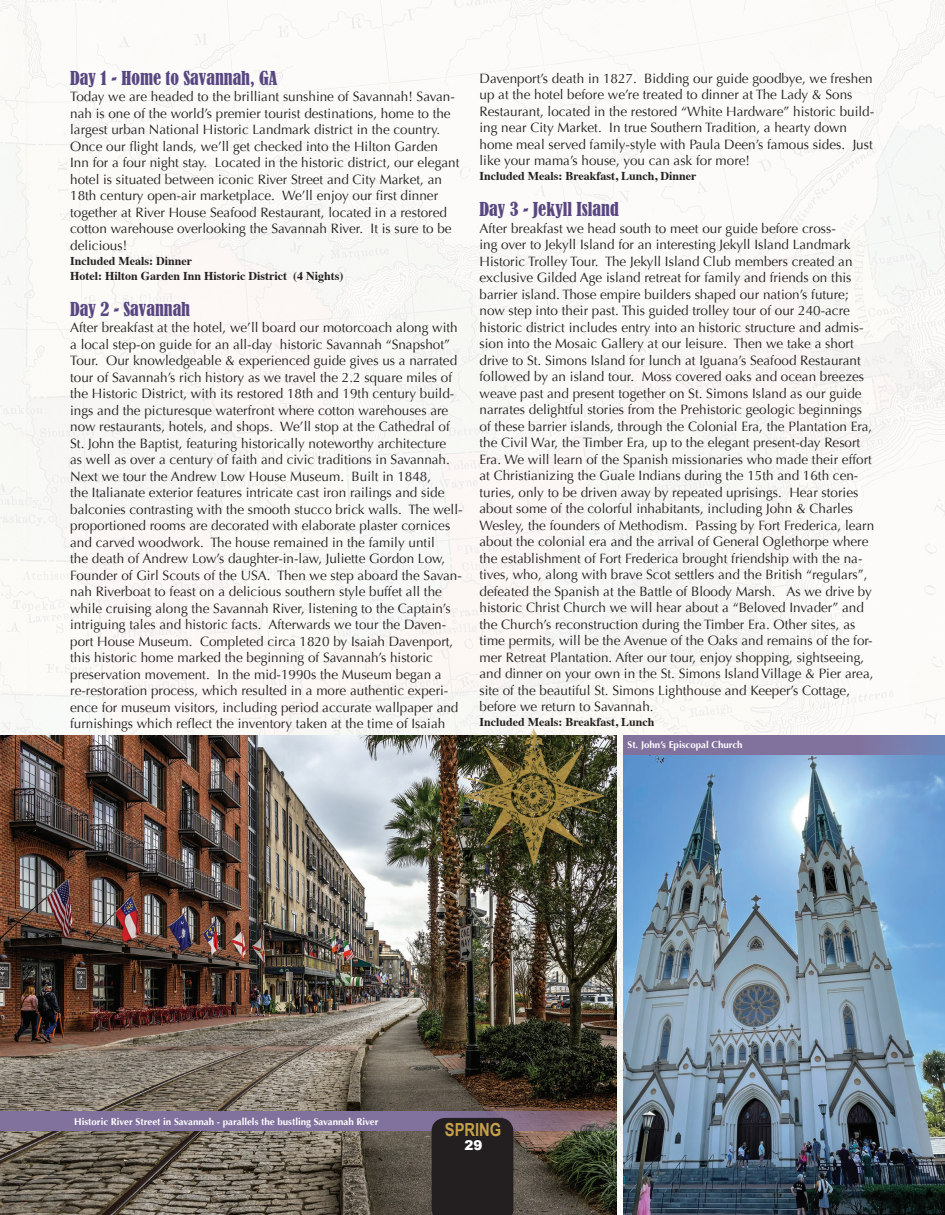
<style>
.page{position:relative;width:945px;height:1215px;background:#fff}
.page>*{position:absolute;margin:0;border:0;box-sizing:border-box;transform-origin:0 0}
.t1{font:condensed 18px "Bernard";color:#594781}
.t2{font:700 18px "Arial Narrow";color:#c6a04a}
.t3{font:13.5px/16.5px "Optima";color:#231f20}
.t4{font:900 13.5px "Arial";color:#fff}
.t5{font:700 12px "Times";color:#231f20}
.t6{font:700 9.75px "Optima";color:#fff}
</style>
<div class="page">
<img style="left:0;top:0;width:945px;height:1215px">
<img style="left:0;top:735px;width:616px;height:480px">
<img style="left:450px;top:723px;width:169px;height:157px">
<svg style="left:0;top:1112px;width:616px;height:19px;fill:#81719d"></svg>
<img style="left:624px;top:754px;width:321px;height:461px">
<div style="left:432px;top:1118px;width:81px;height:97px;background:#231f20"></div>
<div style="left:624px;top:735px;width:321px;height:19px;background:linear-gradient(to right,#856c97,#797cab)"></div>
<p class="t1" style="left:70px;top:67px;width:209px">Day 1 - Home to Savannah, GA</p>
<p class="t3" style="left:70px;top:89px;width:391px">Today we are headed to the brilliant sunshine of Savannah! Savan&shy;nah is one of the world’s premier tourist destinations, home to the largest urban National Historic Landmark district in the country.<br>Once our flight lands, we’ll get checked into the Hilton Garden Inn for a four night stay. Located in the historic district, our elegant hotel is situated between iconic River Street and City Market, an 18th century open-air marketplace. We’ll enjoy our first dinner together at River House Seafood Restaurant, located in a restored cotton warehouse overlooking the Savannah River. It is sure to be delicious!</p>
<p class="t5" style="left:70px;top:249px;width:124px">Included Meals: Dinner</p>
<p class="t5" style="left:70px;top:264px;width:275px">Hotel: Hilton Garden Inn Historic District (4 Nights)</p>
<p class="t1" style="left:70px;top:298px;width:121px">Day 2 - Savannah</p>
<p class="t3" style="left:70px;top:320px;width:394px">After breakfast at the hotel, we’ll board our motorcoach along with a local step-on guide for an all-day historic Savannah “Snapshot” Tour. Our knowledgeable &amp; experienced guide gives us a narrated tour of Savannah’s rich history as we travel the 2.2 square miles of the Historic District, with its restored 18th and 19th century build&shy;ings and the picturesque waterfront where cotton warehouses are now restaurants, hotels, and shops. We’ll stop at the Cathedral of St. John the Baptist, featuring historically noteworthy architecture<br>as well as over a century of faith and civic traditions in Savannah.<br>Next we tour the Andrew Low House Museum. Built in 1848,<br>the Italianate exterior features intricate cast iron railings and side balconies contrasting with the smooth stucco brick walls. The well&shy;proportioned rooms are decorated with elaborate plaster cornices and carved woodwork. The house remained in the family until<br>the death of Andrew Low’s daughter-in-law, Juliette Gordon Low, Founder of Girl Scouts of the USA. Then we step aboard the Savan&shy;nah Riverboat to feast on a delicious southern style buffet all the while cruising along the Savannah River, listening to the Captain’s intriguing tales and historic facts. Afterwards we tour the Daven&shy;port House Museum. Completed circa 1820 by Isaiah Davenport, this historic home marked the beginning of Savannah’s historic preservation movement. In the mid-1990s the Museum began a re-restoration process, which resulted in a more authentic experi&shy;ence for museum visitors, including period accurate wallpaper and furnishings which reflect the inventory taken at the time of Isaiah</p>
<p class="t3" style="left:480px;top:70px;width:396px">Davenport’s death in 1827. Bidding our guide goodbye, we freshen up at the hotel before we’re treated to dinner at The Lady &amp; Sons Restaurant, located in the restored “White Hardware” historic build&shy;ing near City Market. In true Southern Tradition, a hearty down home meal served family-style with Paula Deen’s famous sides. Just like your mama’s house, you can ask for more!</p>
<p class="t5" style="left:480px;top:165px;width:219px">Included Meals: Breakfast, Lunch, Dinner</p>
<p class="t1" style="left:480px;top:199px;width:141px">Day 3 - Jekyll Island</p>
<p class="t3" style="left:480px;top:220px;width:396px">After breakfast we head south to meet our guide before cross-<br>ing over to Jekyll Island for an interesting Jekyll Island Landmark Historic Trolley Tour. The Jekyll Island Club members created an exclusive Gilded Age island retreat for family and friends on this barrier island. Those empire builders shaped our nation’s future; now step into their past. This guided trolley tour of our 240-acre historic district includes entry into an historic structure and admis&shy;sion into the Mosaic Gallery at our leisure. Then we take a short drive to St. Simons Island for lunch at Iguana’s Seafood Restaurant followed by an island tour. Moss covered oaks and ocean breezes weave past and present together on St. Simons Island as our guide narrates delightful stories from the Prehistoric geologic beginnings of these barrier islands, through the Colonial Era, the Plantation Era, the Civil War, the Timber Era, up to the elegant present-day Resort Era. We will learn of the Spanish missionaries who made their effort at Christianizing the Guale Indians during the 15th and 16th cen&shy;turies, only to be driven away by repeated uprisings. Hear stories about some of the colorful inhabitants, including John &amp; Charles Wesley, the founders of Methodism. Passing by Fort Frederica, learn about the colonial era and the arrival of General Oglethorpe where the establishment of Fort Frederica brought friendship with the na&shy;tives, who, along with brave Scot settlers and the British “regulars”, defeated the Spanish at the Battle of Bloody Marsh. As we drive by historic Christ Church we will hear about a “Beloved Invader” and the Church’s reconstruction during the Timber Era. Other sites, as time permits, will be the Avenue of the Oaks and remains of the for&shy;mer Retreat Plantation. After our tour, enjoy shopping, sightseeing, and dinner on your own in the St. Simons Island Village &amp; Pier area, site of the beautiful St. Simons Lighthouse and Keeper’s Cottage, before we return to Savannah.</p>
<p class="t5" style="left:480px;top:711px;width:177px">Included Meals: Breakfast, Lunch</p>
<p class="t6" style="left:627px;top:739px;width:117px">St. John’s Episcopal Church</p>
<p class="t6" style="left:74px;top:1116px;width:306px">Historic River Street in Savannah - parallels the bustling Savannah River</p>
<p class="t2" style="left:445px;top:1116px;width:58px">SPRING</p>
<p class="t4" style="left:465px;top:1135px;width:20px">29</p>
</div>
